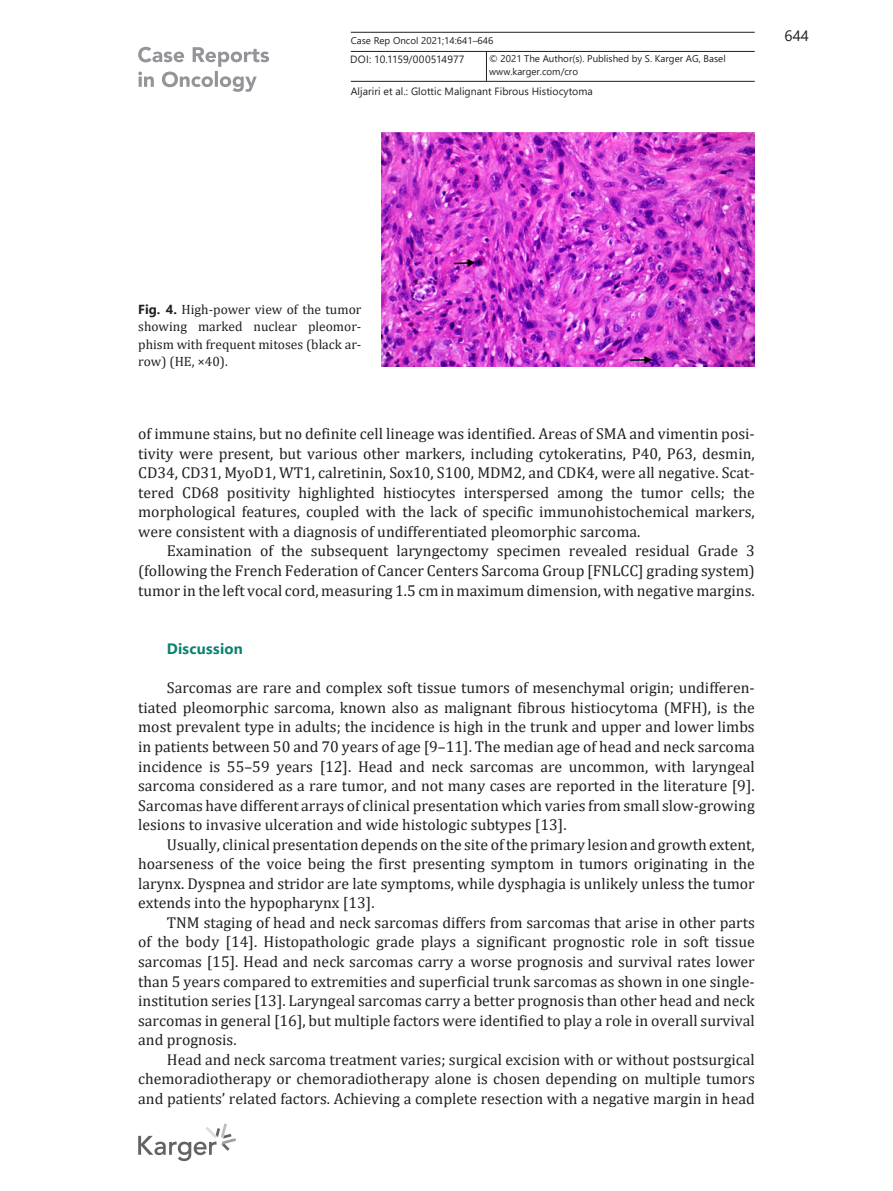
<style>
.page{position:relative;width:893px;height:1191px;background:#fff}
.page>*{position:absolute;margin:0;border:0;box-sizing:border-box;transform-origin:0 0}
.t1{font:15.75px/19.5px "Cambria";color:#231f20;text-align:justify}
.t2{font:700 15px "Segoe UI";letter-spacing:.015em;color:#0c8270}
.t3{font:15px "Segoe UI";color:#231f20}
.t4{font:13.5px/17.4px "Cambria";color:#231f20;text-align:justify}
.t5{font:10.5px "Segoe UI";letter-spacing:.005em;color:#231f20}
.t6{font:9.75px "Segoe UI";color:#231f20}
.s1{font-family:"Segoe UI";font-weight:700;font-size:13.2px}
</style>
<div class="page">
<svg style="left:138px;top:47px;width:131px;height:45px"></svg>
<hr style="left:351px;top:51px;width:404px;height:1px;background:#231f20">
<hr style="left:351px;top:81px;width:404px;height:1px;background:#231f20">
<hr style="left:351px;top:32px;width:404px;height:1px;background:#231f20">
<hr style="left:486px;top:51px;width:1px;height:30px;background:#231f20">
<svg style="left:138px;top:1123px;width:98px;height:38px"></svg>
<img style="left:382px;top:133px;width:373px;height:233px">
<p class="t6" style="left:351px;top:31px;width:144px">Case Rep Oncol 2021;14:641–646</p>
<p class="t5" style="left:350px;top:49px;width:116px">DOI: 10.1159/000514977</p>
<p class="t6" style="left:489px;top:50px;width:238px">© 2021 The Author(s). Published by S. Karger AG, Basel</p>
<p class="t6" style="left:489px;top:62px;width:90px">www.karger.com/cro</p>
<p class="t5" style="left:351px;top:81px;width:244px">Aljariri et al.: Glottic Malignant Fibrous Histiocytoma</p>
<p class="t3" style="left:785px;top:22px;width:26px">644</p>
<p class="t4" style="left:138px;top:300px;width:225px"><span class="s1">Fig. 4.</span> High-power view of the tumor showing marked nuclear pleomor&shy;phism with frequent mitoses (black ar&shy;row) (HE, ×40).</p>
<p class="t1" style="left:138px;top:424px;width:618px">of immune stains, but no definite cell lineage was identified. Areas of SMA and vimentin posi&shy;tivity were present, but various other markers, including cytokeratins, P40, P63, desmin, CD34, CD31, MyoD1, WT1, calretinin, Sox10, S100, MDM2, and CDK4, were all negative. Scat&shy;tered CD68 positivity highlighted histiocytes interspersed among the tumor cells; the morphological features, coupled with the lack of specific immunohistochemical markers, were consistent with a diagnosis of undifferentiated pleomorphic sarcoma.</p>
<p class="t1" style="left:138px;top:541px;width:618px;text-indent:29px">Examination of the subsequent laryngectomy specimen revealed residual Grade 3 (following the French Federation of Cancer Centers Sarcoma Group [FNLCC] grading system) tumor in the left vocal cord, measuring 1.5 cm in maximum dimension, with negative margins.</p>
<p class="t2" style="left:167px;top:634px;width:77px">Discussion</p>
<p class="t1" style="left:138px;top:678px;width:618px;text-indent:29px">Sarcomas are rare and complex soft tissue tumors of mesenchymal origin; undifferen&shy;tiated pleomorphic sarcoma, known also as malignant fibrous histiocytoma (MFH), is the most prevalent type in adults; the incidence is high in the trunk and upper and lower limbs in patients between 50 and 70 years of age [9–11]. The median age of head and neck sarcoma incidence is 55–59 years [12]. Head and neck sarcomas are uncommon, with laryngeal sarcoma considered as a rare tumor, and not many cases are reported in the literature [9].<br>Sarcomas have different arrays of clinical presentation which varies from small slow-growing lesions to invasive ulceration and wide histologic subtypes [13].</p>
<p class="t1" style="left:138px;top:834px;width:618px;text-indent:29px">Usually, clinical presentation depends on the site of the primary lesion and growth extent, hoarseness of the voice being the first presenting symptom in tumors originating in the larynx. Dyspnea and stridor are late symptoms, while dysphagia is unlikely unless the tumor extends into the hypopharynx [13].</p>
<p class="t1" style="left:138px;top:912px;width:618px;text-indent:29px">TNM staging of head and neck sarcomas differs from sarcomas that arise in other parts of the body [14]. Histopathologic grade plays a significant prognostic role in soft tissue sarcomas [15]. Head and neck sarcomas carry a worse prognosis and survival rates lower than 5 years compared to extremities and superficial trunk sarcomas as shown in one single&shy;institution series [13]. Laryngeal sarcomas carry a better prognosis than other head and neck sarcomas in general [16], but multiple factors were identified to play a role in overall survival and prognosis.</p>
<p class="t1" style="left:138px;top:1049px;width:618px;text-indent:29px">Head and neck sarcoma treatment varies; surgical excision with or without postsurgical chemoradiotherapy or chemoradiotherapy alone is chosen depending on multiple tumors and patients’ related factors. Achieving a complete resection with a negative margin in head</p>
</div>
